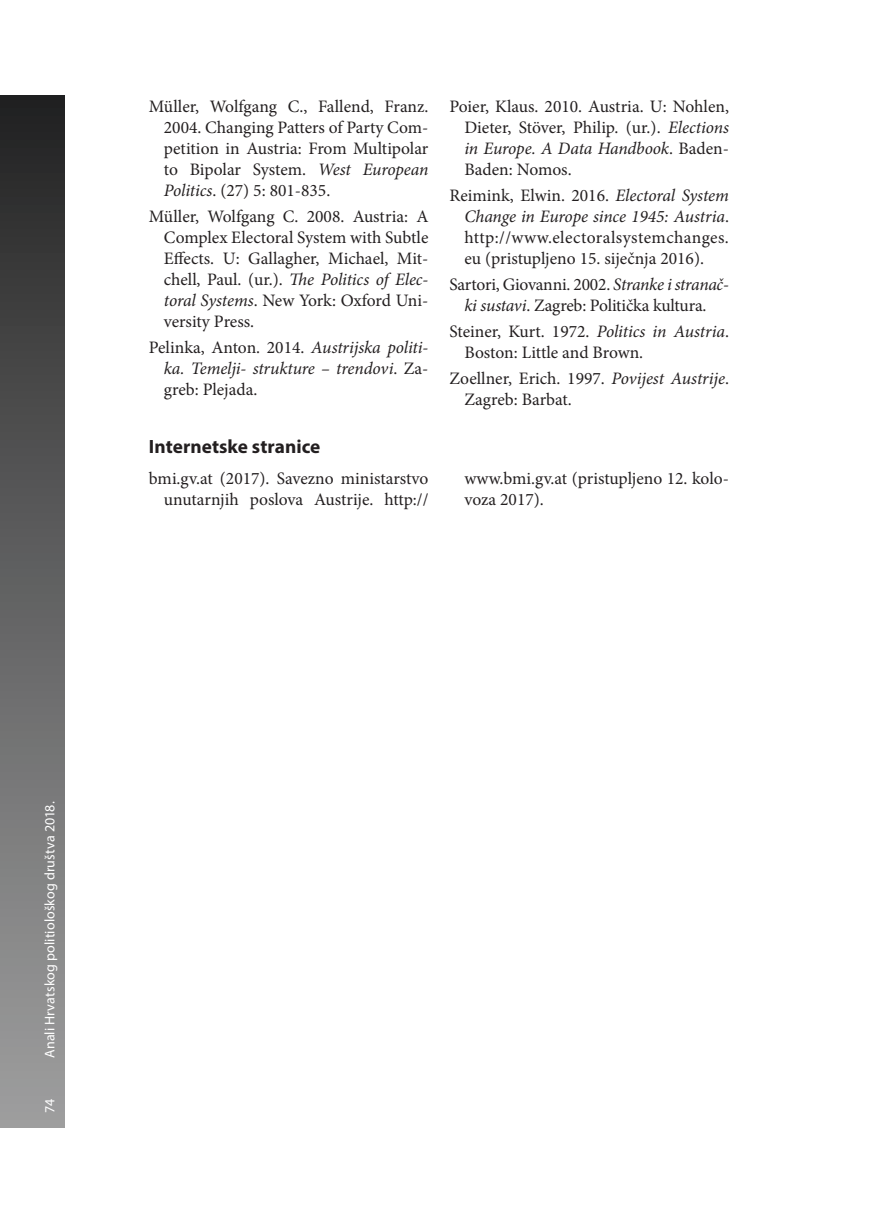
<style>
.page{position:relative;width:878px;height:1230px;background:#fff}
.page>*{position:absolute;margin:0;border:0;box-sizing:border-box;transform-origin:0 0}
.t1{font:700 19.25px "Myriad Pro";color:#231f20}
.t2{font:17.5px/21px "Minion Pro";letter-spacing:-.005em;color:#231f20;text-align:justify}
.t3{font:italic 17.5px/21px "Minion Pro";letter-spacing:-.01em;color:#231f20;text-align:justify}
.t4{font:14px "Myriad Pro";letter-spacing:.005em;color:#fff}
.s1{font-style:italic}
.s2{font-style:normal}
</style>
<div class="page">
<div style="left:0;top:95px;width:64px;height:1032px;background:linear-gradient(to bottom,#242425,#a1a1a2)"></div>
<p class="t2" style="left:164px;top:96px;width:266px;text-indent:-15px">Müller, Wolfgang C., Fallend, Franz.<br>2004. Changing Patters of Party Com&shy;petition in Austria: From Multipolar to Bipolar System. <span class="s1">West European Politics</span>. (27) 5: 801-835.</p>
<p class="t2" style="left:164px;top:206px;width:266px;text-indent:-15px">Müller, Wolfgang C. 2008. Austria: A Complex Electoral System with Subtle Effects. U: Gallagher, Michael, Mit&shy;chell, Paul. (ur.). <span class="s1">The Politics of Elec&shy;toral Systems</span>. New York: Oxford Uni&shy;versity Press.</p>
<p class="t3" style="left:164px;top:337px;width:266px;text-indent:-15px"><span class="s2">Pelinka, Anton. 2014.</span> Austrijska politi&shy;ka. Temelji- strukture – trendovi<span class="s2">. Za&shy;greb: Plejada.</span></p>
<p class="t2" style="left:464px;top:96px;width:266px;text-indent:-15px">Poier, Klaus. 2010. Austria. U: Nohlen, Dieter, Stöver, Philip. (ur.). <span class="s1">Elections in Europe. A Data Handbook</span>. Baden-Baden: Nomos.</p>
<p class="t2" style="left:464px;top:185px;width:266px;text-indent:-15px">Reimink, Elwin. 2016. <span class="s1">Electoral System Change in Europe since 1945: Austria</span>. http://www.electoralsystemchanges. eu (pristupljeno 15. siječnja 2016).</p>
<p class="t2" style="left:449px;top:274px;width:281px;text-align:center">Sartori, Giovanni. 2002. <span class="s1">Stranke i stranač&shy;ki sustavi</span>. Zagreb: Politička kultura.</p>
<p class="t2" style="left:464px;top:321px;width:266px;text-indent:-15px">Steiner, Kurt. 1972. <span class="s1">Politics in Austria</span>.<br>Boston: Little and Brown.</p>
<p class="t2" style="left:464px;top:368px;width:266px;text-indent:-15px">Zoellner, Erich. 1997. <span class="s1">Povijest Austrije</span>.<br>Zagreb: Barbat.</p>
<p class="t1" style="left:149px;top:434px;width:173px">Internetske stranice</p>
<p class="t2" style="left:149px;top:468px;width:281px;text-align:right">bmi.gv.at (2017). Savezno ministarstvo unutarnjih poslova Austrije. http://</p>
<p class="t2" style="left:464px;top:468px;width:266px">www.bmi.gv.at (pristupljeno 12. kolo&shy;voza 2017).</p>
<p class="t4" style="left:41px;top:1057px;width:258px;rotate:-90deg">Anali Hrvatskog politiološkog društva 2018.</p>
<p class="t4" style="left:41px;top:1112px;width:15px;rotate:-90deg">74</p>
</div>
